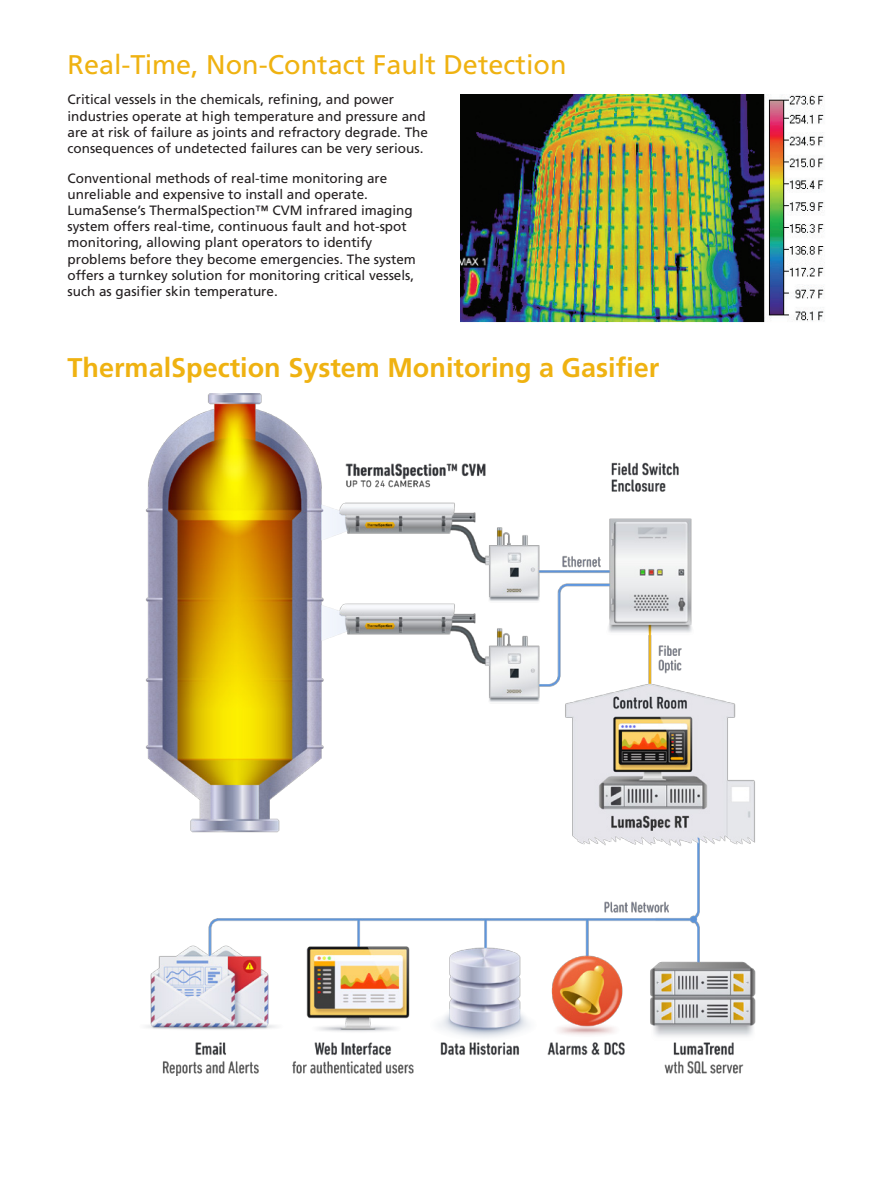
<style>
.page{position:relative;width:894px;height:1188px;background:#fff}
.page>*{position:absolute;margin:0;border:0;box-sizing:border-box;transform-origin:0 0}
.Section_Header{font:700 27px "Frutiger";color:#efb211}
.Section_Header-2{font:27px "Frutiger";color:#efb211}
.Text{font:13.5px/16.2px "Frutiger";color:#231f20}
</style>
<div class="page">
<img style="left:460px;top:94px;width:365px;height:228px">
<img style="left:145px;top:393px;width:611px;height:682px">
<p class="Section_Header-2" style="left:68px;top:49px;width:500px">Real-Time, Non-Contact Fault Detection</p>
<p class="Text" style="left:68px;top:92px;width:362px">Critical vessels in the chemicals, refining, and power industries operate at high temperature and pressure and are at risk of failure as joints and refractory degrade. The consequences of undetected failures can be very serious.</p>
<p class="Text" style="left:68px;top:170px;width:350px">Conventional methods of real-time monitoring are unreliable and expensive to install and operate.<br>LumaSense’s ThermalSpection™ CVM infrared imaging system offers real-time, continuous fault and hot-spot monitoring, allowing plant operators to identify problems before they become emergencies. The system offers a turnkey solution for monitoring critical vessels, such as gasifier skin temperature.</p>
<p class="Section_Header" style="left:68px;top:352px;width:593px">ThermalSpection System Monitoring a Gasifier</p>
</div>
